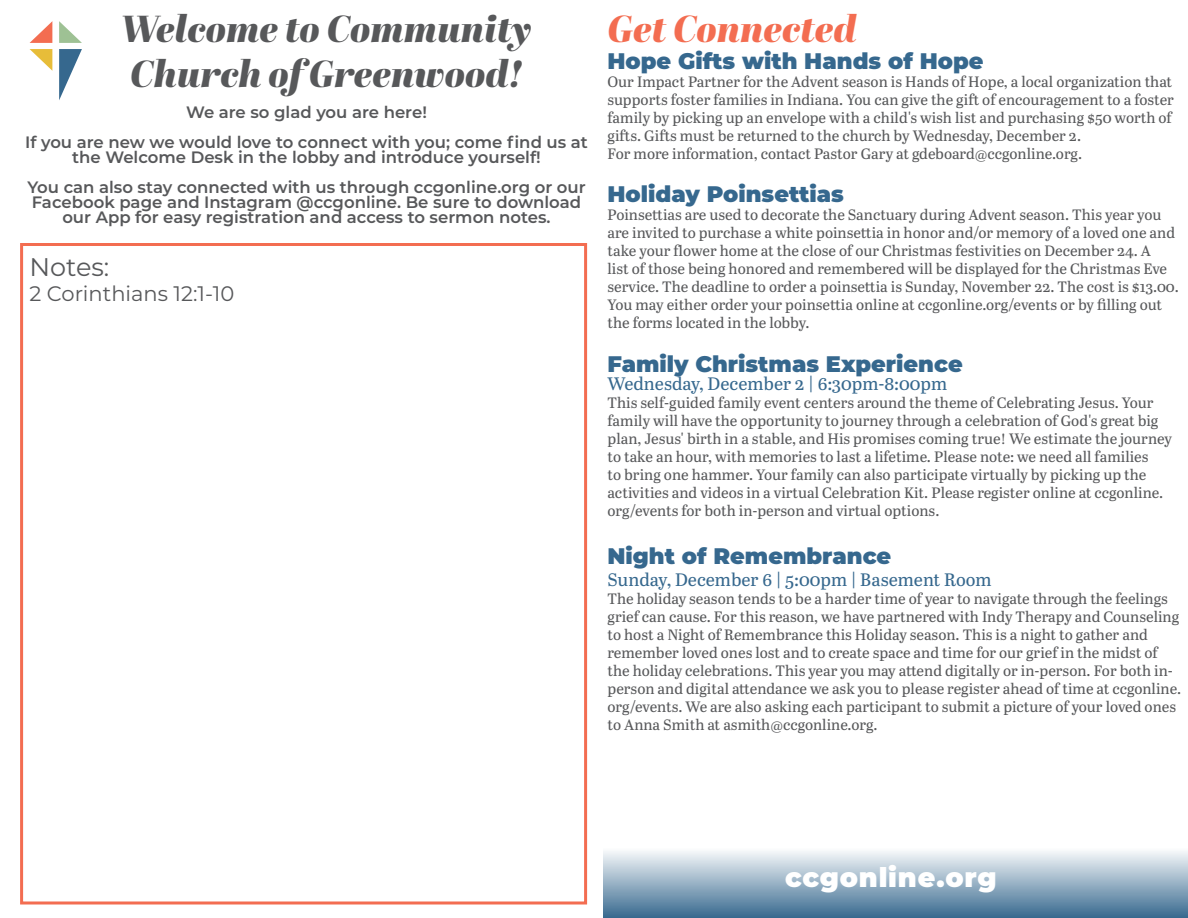
<style>
.page{position:relative;width:1188px;height:918px;background:#fff}
.page>*{position:absolute;margin:0;border:0;box-sizing:border-box;transform-origin:0 0}
.t1{font:italic 37.5px/45px "Abril Fatface";color:#57585a}
.t2{font:italic 37.5px "Abril Fatface";color:#f36d51}
.t3{font:900 27px "Montserrat";letter-spacing:.03em;color:#fff}
.t4{font:25.5px "Montserrat";color:#57585a}
.t5{font:900 22.5px "Montserrat";color:#36688e}
.t6{font:21px "Montserrat";color:#57585a}
.t7{font:18px "Abril Text";color:#36688e}
.t8{font:600 16.5px/15px "Montserrat";color:#57585a;text-align:center}
.t9{font:15px/18px "Abril Text";color:#57585a}
</style>
<div class="page">
<svg style="left:603px;top:851px;width:585px;height:67px;background:#95afc3"></svg>
<svg style="left:59px;top:21px;width:23px;height:22px"></svg>
<svg style="left:30px;top:21px;width:22px;height:22px"></svg>
<svg style="left:30px;top:49px;width:22px;height:22px"></svg>
<svg style="left:59px;top:49px;width:23px;height:51px"></svg>
<div style="left:20px;top:243px;width:567px;height:661px;border:3px solid #f36d51"></div>
<p class="t1" style="left:121px;top:5px;width:412px">Welcome to Community<br>Church of Greenwood!</p>
<p class="t8" style="left:186px;top:104px;width:242px">We are so glad you are here!</p>
<p class="t8" style="left:25px;top:134px;width:564px">If you are new we would love to connect with you; come find us at the Welcome Desk in the lobby and introduce yourself!</p>
<p class="t8" style="left:27px;top:179px;width:560px">You can also stay connected with us through ccgonline.org or our<br>Facebook page and Instagram @ccgonline. Be sure to download our App for easy registration and access to sermon notes.</p>
<p class="t4" style="left:30px;top:249px;width:81px">Notes:</p>
<p class="t6" style="left:30px;top:279px;width:206px">2 Corinthians 12:1-10</p>
<p class="t2" style="left:608px;top:1px;width:251px">Get Connected</p>
<p class="t5" style="left:608px;top:44px;width:377px">Hope Gifts with Hands of Hope</p>
<p class="t9" style="left:608px;top:72px;width:568px">Our Impact Partner for the Advent season is Hands of Hope, a local organization that supports foster families in Indiana. You can give the gift of encouragement to a foster family by picking up an envelope with a child's wish list and purchasing $50 worth of gifts. Gifts must be returned to the church by Wednesday, December 2.</p>
<p class="t9" style="left:608px;top:144px;width:476px">For more information, contact Pastor Gary at gdeboard@ccgonline.org.</p>
<p class="t5" style="left:608px;top:177px;width:238px">Holiday Poinsettias</p>
<p class="t9" style="left:607px;top:205px;width:573px">Poinsettias are used to decorate the Sanctuary during Advent season. This year you are invited to purchase a white poinsettia in honor and/or memory of a loved one and take your flower home at the close of our Christmas festivities on December 24. A<br>list of those being honored and remembered will be displayed for the Christmas Eve service. The deadline to order a poinsettia is Sunday, November 22. The cost is $13.00.<br>You may either order your poinsettia online at ccgonline.org/events or by filling out the forms located in the lobby.</p>
<p class="t5" style="left:607px;top:347px;width:357px">Family Christmas Experience</p>
<p class="t7" style="left:607px;top:370px;width:341px">Wednesday, December 2 | 6:30pm-8:00pm</p>
<p class="t9" style="left:607px;top:393px;width:566px">This self-guided family event centers around the theme of Celebrating Jesus. Your family will have the opportunity to journey through a celebration of God's great big plan, Jesus' birth in a stable, and His promises coming true! We estimate the journey to take an hour, with memories to last a lifetime. Please note: we need all families<br>to bring one hammer. Your family can also participate virtually by picking up the activities and videos in a virtual Celebration Kit. Please register online at ccgonline. org/events for both in-person and virtual options.</p>
<p class="t5" style="left:607px;top:539px;width:285px">Night of Remembrance</p>
<p class="t7" style="left:608px;top:567px;width:386px">Sunday, December 6 | 5:00pm | Basement Room</p>
<p class="t9" style="left:608px;top:589px;width:575px">The holiday season tends to be a harder time of year to navigate through the feelings grief can cause. For this reason, we have partnered with Indy Therapy and Counseling to host a Night of Remembrance this Holiday season. This is a night to gather and remember loved ones lost and to create space and time for our grief in the midst of the holiday celebrations. This year you may attend digitally or in-person. For both in&shy;person and digital attendance we ask you to please register ahead of time at ccgonline. org/events. We are also asking each participant to submit a picture of your loved ones to Anna Smith at asmith@ccgonline.org.</p>
<p class="t3" style="left:785px;top:857px;width:213px">ccgonline.org</p>
</div>
